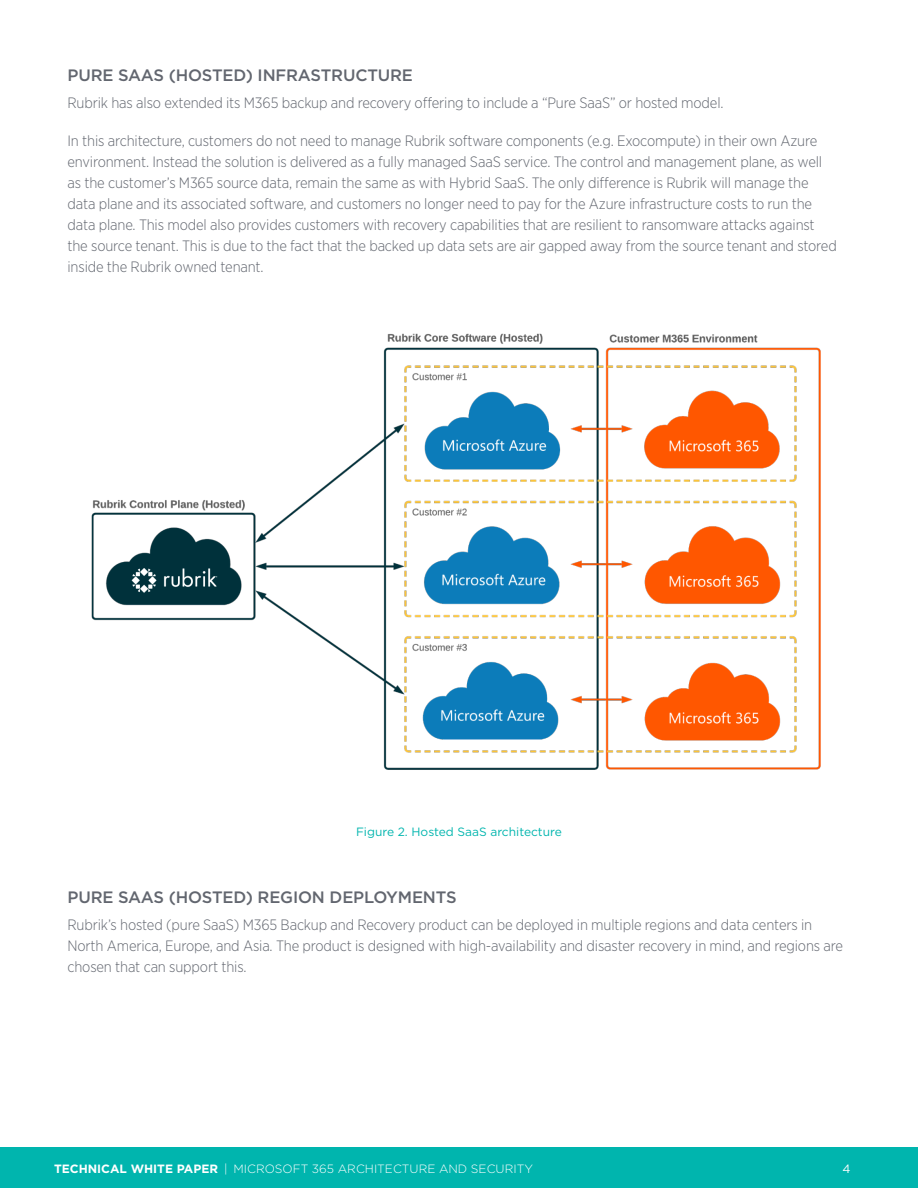
<style>
.page{position:relative;width:918px;height:1188px;background:#fff}
.page>*{position:absolute;margin:0;border:0;box-sizing:border-box;transform-origin:0 0}
.t1{font:500 16.5px "Gotham";letter-spacing:-.01em;color:#62666f}
.txt{font:300 15px/21px "Gotham Narrow";letter-spacing:-.01em;color:#62666f}
.t2{font:300 12px "Gotham";color:#fff}
.Figure_Text{font:12px "Gotham";color:#00b5ae}
.t3{font:12px "Gotham";color:#fff}
.s1{font-weight:700}
</style>
<div class="page">
<div style="left:0;top:1148px;width:918px;height:40px;background:#00b5ae"></div>
<img style="left:91px;top:333px;width:730px;height:437px">
<h2 class="t1" style="left:68px;top:64px;width:347px">PURE SAAS (HOSTED) INFRASTRUCTURE</h2>
<p class="txt" style="left:68px;top:92px;width:658px">Rubrik has also extended its M365 backup and recovery offering to include a “Pure SaaS” or hosted model.</p>
<p class="txt" style="left:68px;top:130px;width:771px">In this architecture, customers do not need to manage Rubrik software components (e.g. Exocompute) in their own Azure environment. Instead the solution is delivered as a fully managed SaaS service. The control and management plane, as well as the customer’s M365 source data, remain the same as with Hybrid SaaS. The only difference is Rubrik will manage the data plane and its associated software, and customers no longer need to pay for the Azure infrastructure costs to run the data plane. This model also provides customers with recovery capabilities that are resilient to ransomware attacks against the source tenant. This is due to the fact that the backed up data sets are air gapped away from the source tenant and stored inside the Rubrik owned tenant.</p>
<p class="Figure_Text" style="left:356px;top:824px;width:207px">Figure 2. Hosted SaaS architecture</p>
<h2 class="t1" style="left:68px;top:886px;width:391px">PURE SAAS (HOSTED) REGION DEPLOYMENTS</h2>
<p class="txt" style="left:68px;top:914px;width:777px">Rubrik’s hosted (pure SaaS) M365 Backup and Recovery product can be deployed in multiple regions and data centers in<br>North America, Europe, and Asia. The product is designed with high-availability and disaster recovery in mind, and regions are chosen that can support this.</p>
<p class="t2" style="left:54px;top:1161px;width:480px"><span class="s1">TECHNICAL WH ITE PAPER</span> | MICROSOFT 365 ARCHITECTURE AND SECURITY</p>
<p class="t3" style="left:842px;top:1161px;width:10px">4</p>
</div>
